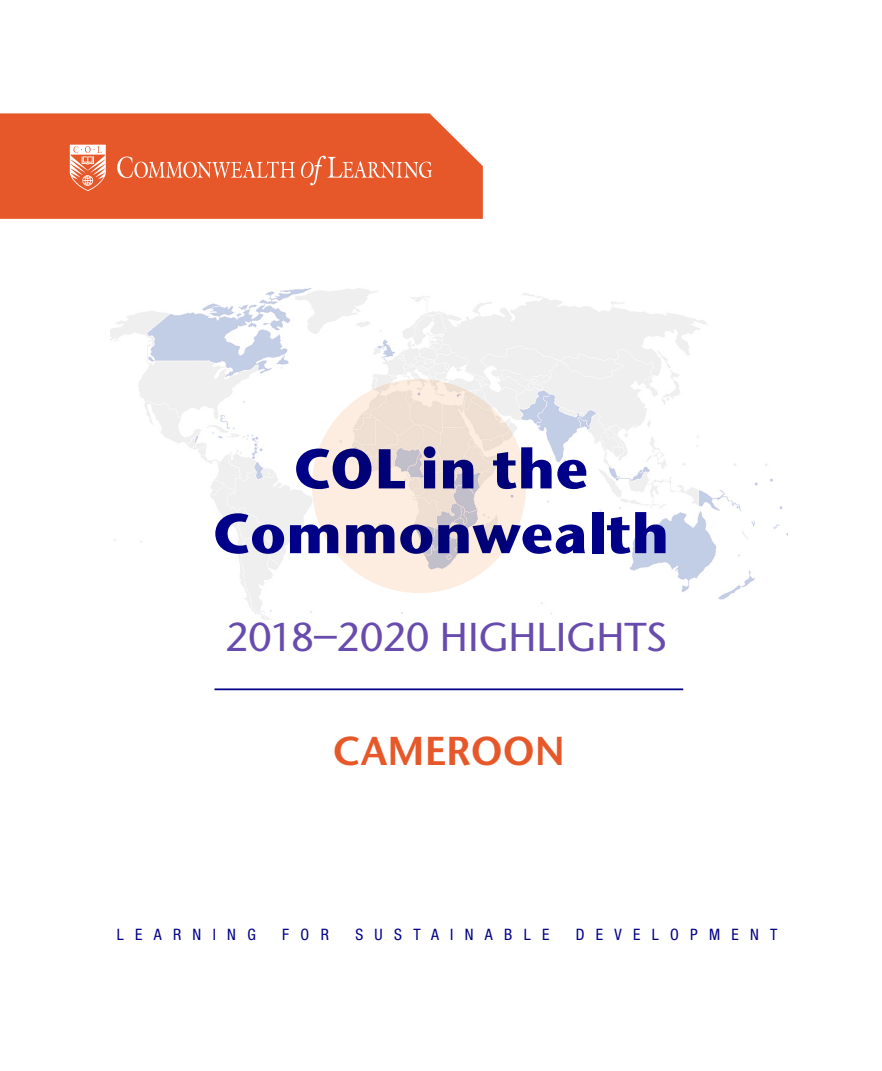
<style>
.page{position:relative;width:882px;height:1071px;background:#fff}
.page>*{position:absolute;margin:0;border:0;box-sizing:border-box;transform-origin:0 0}
.Heading_1{font:700 56px/64.8px "Stone Sans ITC Std";color:#008;text-align:center}
.Heading_1-2{font:500 40.25px "Stone Sans ITC Std";color:#684cad}
.Heading_1-3{font:600 40.25px "Stone Sans ITC Std";color:#e65829}
.t1{font:condensed 15.75px "Helvetica Neue LT Std";letter-spacing:.72em;color:#008}
</style>
<div class="page">
<img style="left:110px;top:288px;width:678px;height:332px">
<div style="left:0;top:113px;width:483px;height:106px;background:#e65829"></div>
<hr style="left:215px;top:688px;width:468px;height:2px;background:#008">
<svg style="left:117px;top:157px;width:178px;height:21px"></svg>
<svg style="left:301px;top:156px;width:131px;height:30px"></svg>
<svg style="left:70px;top:145px;width:36px;height:46px"></svg>
<svg style="left:312px;top:379px;width:214px;height:214px;fill:#fdede0"></svg>
<p class="Heading_1" style="left:213px;top:435px;width:458px">COL in the<br>Commonwealth</p>
<p class="Heading_1-2" style="left:225px;top:612px;width:443px">2018–2020 HIGHLIGHTS</p>
<p class="Heading_1-3" style="left:333px;top:726px;width:234px">CAMEROON</p>
<p class="t1" style="left:117px;top:925px;width:140px">LEARNING</p>
<p class="t1" style="left:282px;top:925px;width:48px">FOR</p>
<p class="t1" style="left:355px;top:925px;width:195px">SUSTAINABLE</p>
<p class="t1" style="left:576px;top:925px;width:203px">DEVELOPMENT</p>
</div>
